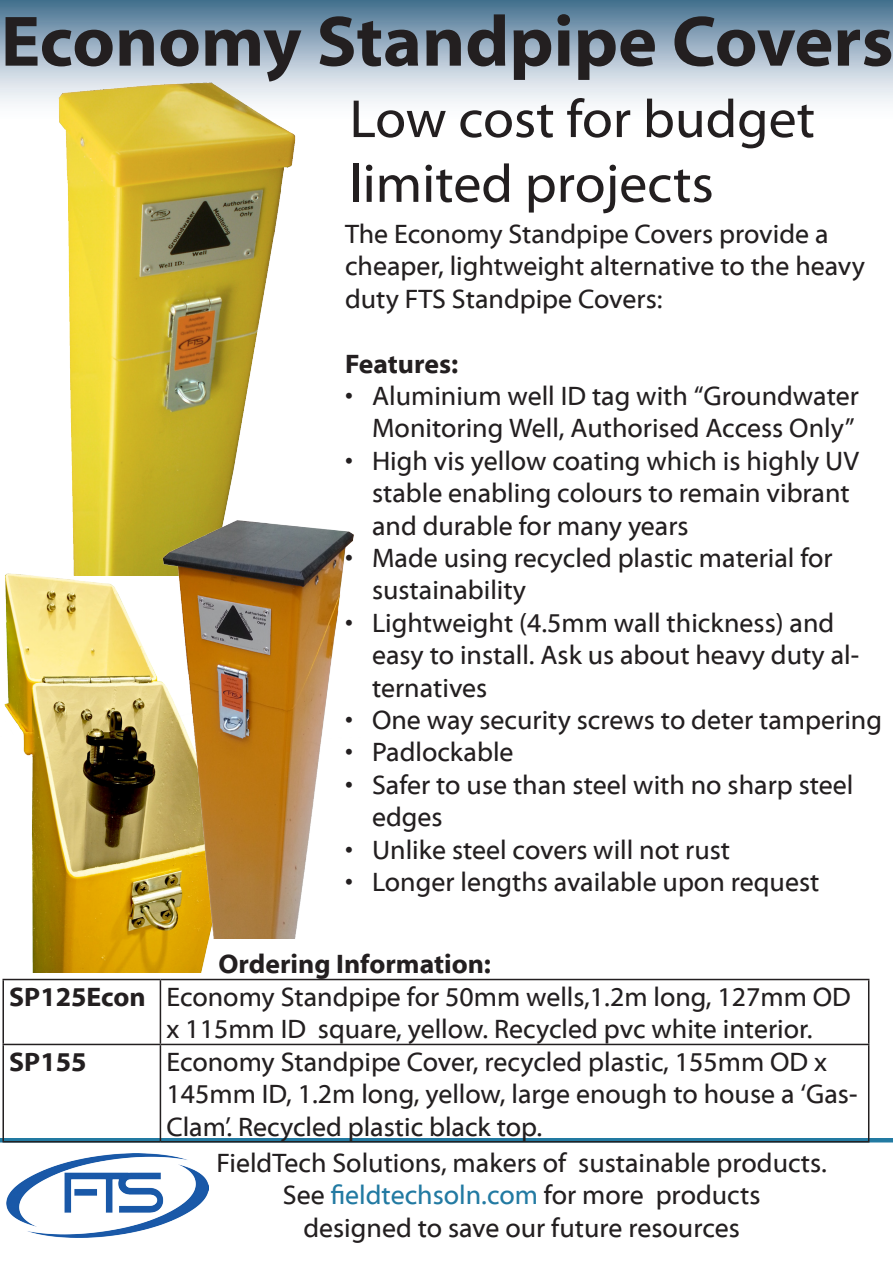
<style>
.page{position:relative;width:893px;height:1263px;background:#fff}
.page>*{position:absolute;margin:0;border:0;box-sizing:border-box;transform-origin:0 0}
.t1{font:700 72px "Myriad Web Pro";color:#231f20}
.t2{font:54px/64.8px "Myriad Web Pro";color:#231f20}
.t3{font:27px/32.4px "Myriad Web Pro";color:#231f20}
.t4{font:700 27px "Myriad Web Pro";color:#231f20}
.s1{color:#227aa2}
</style>
<div class="page">
<div style="left:0;top:0;width:893px;height:123px;background:linear-gradient(to bottom,#4e7795,#fff)"></div>
<img style="left:48px;top:78px;width:264px;height:492px">
<hr style="left:0;top:1138px;width:893px;height:4px;background:#227aa2">
<img style="left:6px;top:1153px;width:203px;height:85px">
<hr style="left:3px;top:979px;width:157px;height:1px;background:#231f20">
<hr style="left:3px;top:980px;width:1px;height:64px;background:#231f20">
<hr style="left:160px;top:979px;width:709px;height:1px;background:#231f20">
<hr style="left:160px;top:980px;width:1px;height:64px;background:#231f20">
<hr style="left:868px;top:980px;width:1px;height:64px;background:#231f20">
<hr style="left:3px;top:1044px;width:157px;height:1px;background:#231f20">
<hr style="left:3px;top:1045px;width:1px;height:96px;background:#231f20">
<hr style="left:160px;top:1044px;width:709px;height:1px;background:#231f20">
<hr style="left:160px;top:1045px;width:1px;height:96px;background:#231f20">
<hr style="left:868px;top:1045px;width:1px;height:96px;background:#231f20">
<hr style="left:3px;top:1141px;width:157px;height:1px;background:#231f20">
<hr style="left:160px;top:1141px;width:709px;height:1px;background:#231f20">
<img style="left:4px;top:570px;width:237px;height:403px">
<img style="left:159px;top:518px;width:195px;height:420px">
<p class="t1" style="left:1px;top:2px;width:894px">Economy Standpipe Covers</p>
<p class="t2" style="left:350px;top:88px;width:467px">Low cost for budget limited projects</p>
<p class="t3" style="left:345px;top:218px;width:521px">The Economy Standpipe Covers provide a cheaper, lightweight alternative to the heavy duty FTS Standpipe Covers:</p>
<p class="t4" style="left:345px;top:349px;width:115px">Features:</p>
<p class="t3" style="left:345px;top:380px;width:515px;text-align:right">• Aluminium well ID tag with “Groundwater<br>Monitoring Well, Authorised Access Only”</p>
<p class="t3" style="left:372px;top:445px;width:488px;text-indent:-27px">• High vis yellow coating which is highly UV stable enabling colours to remain vibrant and durable for many years</p>
<p class="t3" style="left:372px;top:542px;width:462px;text-indent:-27px">• Made using recycled plastic material for sustainability</p>
<p class="t3" style="left:372px;top:607px;width:489px;text-indent:-27px">• Lightweight (4.5mm wall thickness) and easy to install. Ask us about heavy duty al&shy;ternatives</p>
<p class="t3" style="left:345px;top:704px;width:538px">• One way security screws to deter tampering</p>
<p class="t3" style="left:345px;top:737px;width:170px">• Padlockable</p>
<p class="t3" style="left:372px;top:769px;width:483px;text-indent:-27px">• Safer to use than steel with no sharp steel edges</p>
<p class="t3" style="left:345px;top:834px;width:387px">• Unlike steel covers will not rust</p>
<p class="t3" style="left:345px;top:866px;width:476px">• Longer lengths available upon request</p>
<p class="t4" style="left:219px;top:949px;width:274px">Ordering Information:</p>
<p class="t4" style="left:9px;top:982px;width:138px">SP125Econ</p>
<p class="t3" style="left:166px;top:981px;width:686px">Economy Standpipe for 50mm wells,1.2m long, 127mm OD x 115mm ID square, yellow. Recycled pvc white interior.</p>
<p class="t4" style="left:9px;top:1047px;width:79px">SP155</p>
<p class="t3" style="left:166px;top:1046px;width:692px">Economy Standpipe Cover, recycled plastic, 155mm OD x<br>145mm ID, 1.2m long, yellow, large enough to house a ‘Gas-<br>Clam’. Recycled plastic black top.</p>
<p class="t3" style="left:217px;top:1147px;width:612px">FieldTech Solutions, makers of sustainable products.</p>
<p class="t3" style="left:283px;top:1180px;width:479px;text-align:center">See <span class="s1">fieldtechsoln.com</span> for more products designed to save our future resources</p>
</div>
